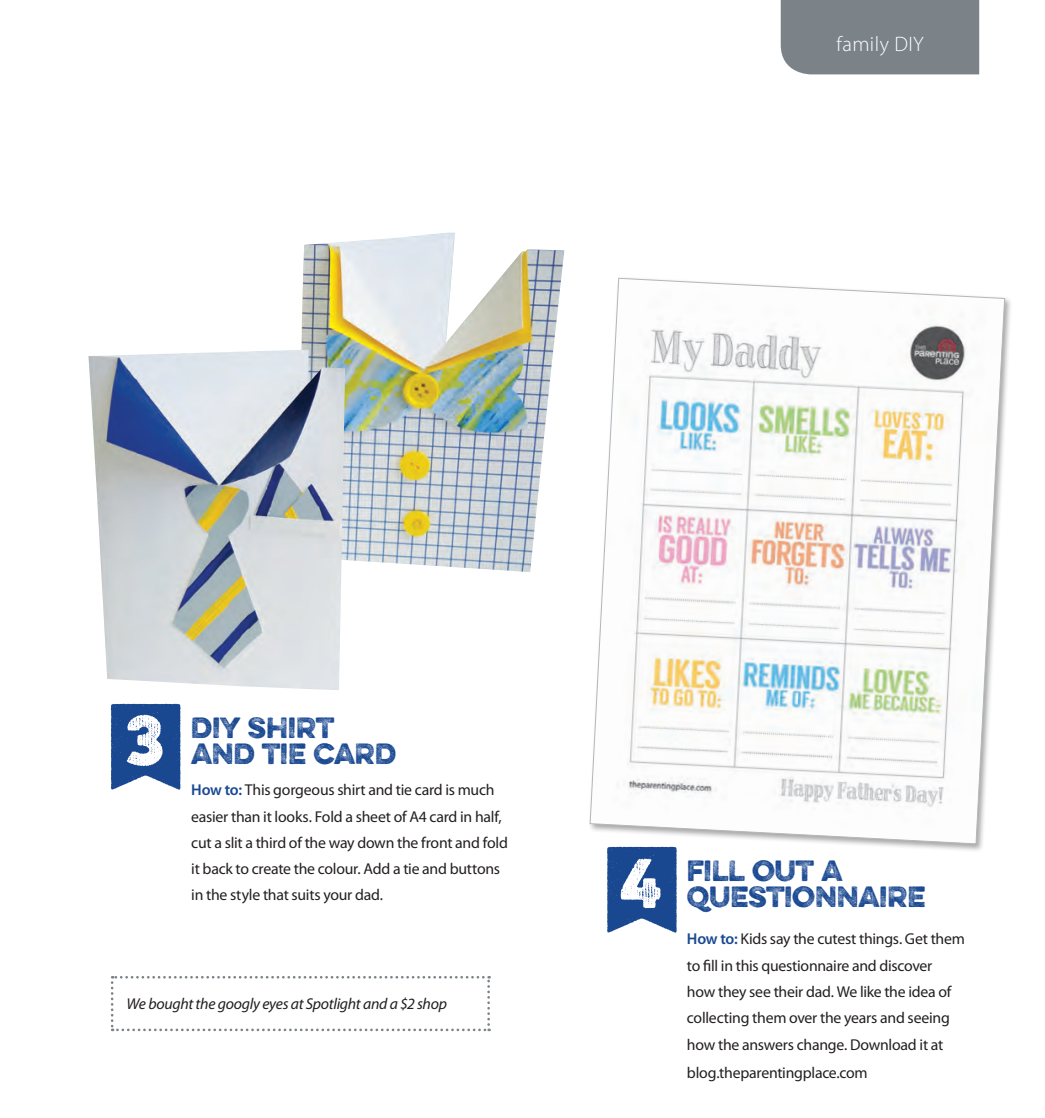
<style>
.page{position:relative;width:1045px;height:1118px;background:#fff}
.page>*{position:absolute;margin:0;border:0;box-sizing:border-box;transform-origin:0 0}
.t1{font:62.82px "Eveleth";color:#fff}
.Heading_NEW{font:300 26.25px "Eveleth";letter-spacing:-.01em;color:#194891}
.t2{font:300 21px "Myriad Pro";letter-spacing:.02em;color:#fff}
.Main_Body_no_indent{font:15.75px/26.2px "Myriad Pro";letter-spacing:-.015em;color:#231f20}
.Main_Body_no_indent-2{font:italic 15.75px "Myriad Pro";letter-spacing:-.02em;color:#231f20}
.s1{font-weight:600;color:#194891}
</style>
<div class="page">
<img style="left:301px;top:233px;width:263px;height:339px">
<img style="left:88px;top:350px;width:257px;height:340px">
<svg style="left:111px;top:976px;width:379px;height:55px"></svg>
<div style="left:780px;top:0;width:199px;height:74px;background:#7b8389"></div>
<div style="left:588px;top:276px;width:425px;height:576px;background:#231f20;opacity:.4"></div>
<svg style="left:589px;top:277px;width:416px;height:568px"></svg>
<svg style="left:607px;top:847px;width:70px;height:86px;background:#2f599b"></svg>
<svg style="left:111px;top:704px;width:70px;height:86px;background:#2f599b"></svg>
<p class="t2" style="left:836px;top:33px;width:89px">family DIY</p>
<p class="t1" style="left:125px;top:692px;width:41px">3</p>
<p class="Heading_NEW" style="left:191px;top:708px;width:145px">DIY SHIRT</p>
<p class="Heading_NEW" style="left:191px;top:734px;width:207px">AND TIE CARD</p>
<p class="Main_Body_no_indent" style="left:191px;top:777px;width:318px"><span class="s1">How to:</span> This gorgeous shirt and tie card is much easier than it looks. Fold a sheet of A4 card in half, cut a slit a third of the way down the front and fold it back to create the colour. Add a tie and buttons in the style that suits your dad.</p>
<p class="Main_Body_no_indent-2" style="left:127px;top:995px;width:322px">We bought the googly eyes at Spotlight and a $2 shop</p>
<p class="t1" style="left:620px;top:835px;width:43px">4</p>
<p class="Heading_NEW" style="left:687px;top:851px;width:157px">FILL OUT A</p>
<p class="Heading_NEW" style="left:687px;top:877px;width:240px">QUESTIONNAIRE</p>
<p class="Main_Body_no_indent" style="left:687px;top:926px;width:279px"><span class="s1">How to:</span> Kids say the cutest things. Get them to fill in this questionnaire and discover<br>how they see their dad. We like the idea of collecting them over the years and seeing how the answers change. Download it at</p>
<p class="Main_Body_no_indent" style="left:687px;top:1060px;width:182px">blog.theparentingplace.com</p>
</div>
